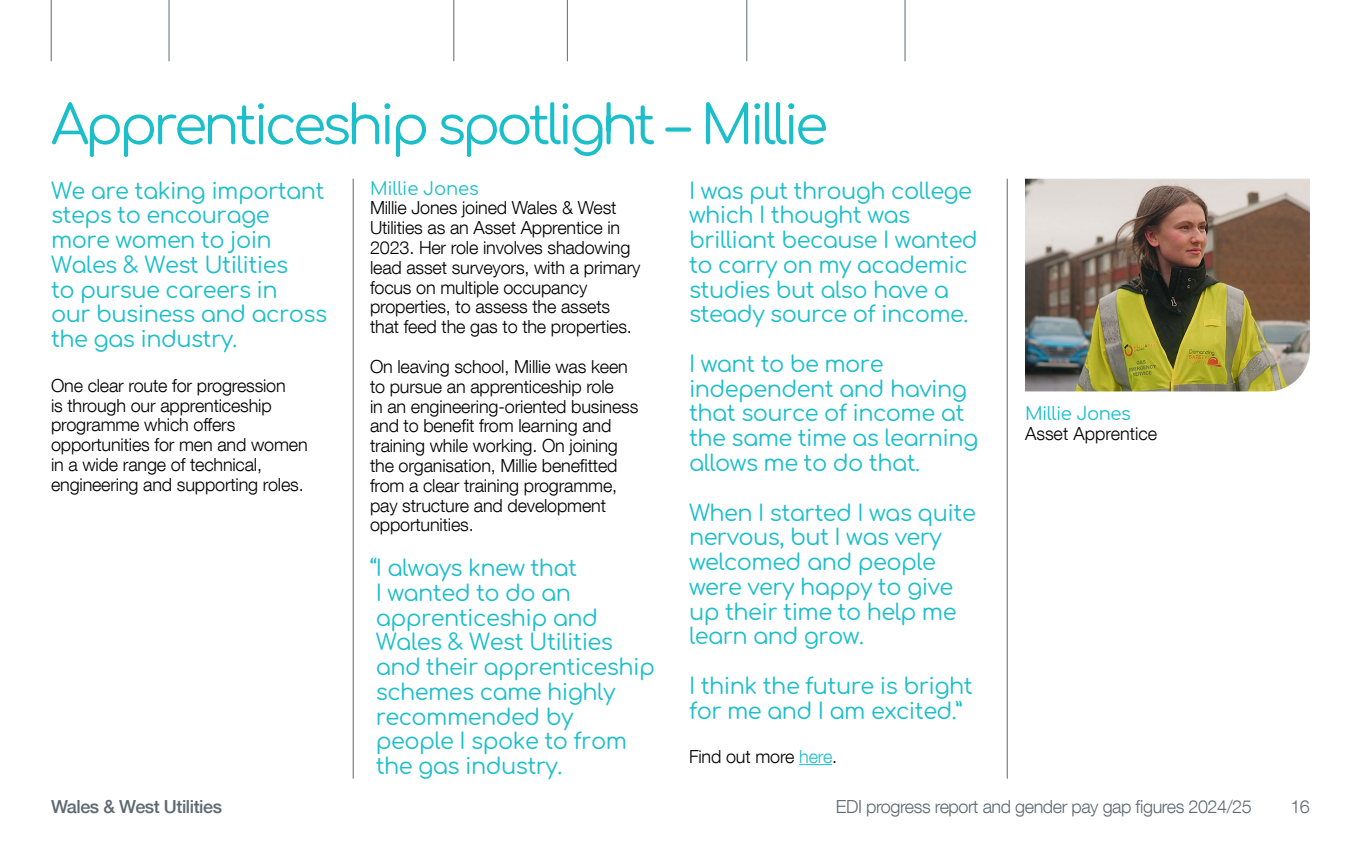
<style>
.page{position:relative;width:1361px;height:851px;background:#fff}
.page>*{position:absolute;margin:0;border:0;box-sizing:border-box;transform-origin:0 0}
.t1{font:54px "Comfortaa";letter-spacing:-.075em;color:#1cbeca}
.t2{font:22.5px/24.8px "Comfortaa";letter-spacing:-.025em;color:#1cbeca}
.t3{font:300 18px/19.8px "Helvetica Neue LT Com";letter-spacing:-.01em;color:#000}
.t4{font:300 18px "Helvetica Neue LT Com";letter-spacing:-.025em;color:#5e6a71}
.t5{font:18px "Comfortaa";letter-spacing:-.015em;color:#1cbeca}
.t6{font:500 18px "Helvetica Neue LT Com";letter-spacing:-.025em;color:#5e6a71}
.s1{color:#1cbeca}
</style>
<div class="page">
<hr style="left:1007px;top:179px;width:1px;height:599px;background:#5e6a71">
<hr style="left:353px;top:179px;width:1px;height:599px;background:#5e6a71">
<hr style="left:799px;top:764px;width:33px;height:1px;background:#1cbeca">
<img style="left:1025px;top:179px;width:285px;height:212px">
<hr style="left:51px;top:0;width:1px;height:61px;background:#5e6a71">
<hr style="left:169px;top:0;width:1px;height:61px;background:#5e6a71">
<hr style="left:453px;top:0;width:1px;height:61px;background:#5e6a71">
<hr style="left:567px;top:0;width:1px;height:61px;background:#5e6a71">
<hr style="left:905px;top:0;width:1px;height:61px;background:#5e6a71">
<hr style="left:746px;top:0;width:1px;height:61px;background:#5e6a71">
<h1 class="t1" style="left:51px;top:76px;width:778px">Apprenticeship spotlight – Millie</h1>
<p class="t2" style="left:51px;top:175px;width:278px">We are taking important steps to encourage more women to join<br>Wales &amp; West Utilities<br>to pursue careers in<br>our business and across the gas industry.</p>
<p class="t3" style="left:51px;top:375px;width:258px">One clear route for progression<br>is through our apprenticeship programme which offers opportunities for men and women in a wide range of technical, engineering and supporting roles.</p>
<p class="t5" style="left:370px;top:172px;width:110px">Millie Jones</p>
<p class="t3" style="left:370px;top:198px;width:272px">Millie Jones joined Wales &amp; West Utilities as an Asset Apprentice in 2023. Her role involves shadowing lead asset surveyors, with a primary focus on multiple occupancy properties, to assess the assets that feed the gas to the properties.</p>
<p class="t3" style="left:370px;top:356px;width:270px">On leaving school, Millie was keen to pursue an apprenticeship role<br>in an engineering-oriented business and to benefit from learning and training while working. On joining the organisation, Millie benefitted from a clear training programme, pay structure and development opportunities.</p>
<p class="t2" style="left:370px;top:552px;width:286px">“I always knew that<br>I wanted to do an apprenticeship and<br>Wales &amp; West Utilities and their apprenticeship schemes came highly recommended by<br>people I spoke to from the gas industry.</p>
<p class="t2" style="left:689px;top:175px;width:290px">I was put through college which I thought was brilliant because I wanted to carry on my academic studies but also have a steady source of income.</p>
<p class="t2" style="left:689px;top:348px;width:291px">I want to be more independent and having that source of income at the same time as learning allows me to do that.</p>
<p class="t2" style="left:689px;top:497px;width:288px">When I started I was quite nervous, but I was very welcomed and people were very happy to give up their time to help me learn and grow.</p>
<p class="t2" style="left:689px;top:670px;width:285px">I think the future is bright for me and I am excited.”</p>
<p class="t3" style="left:689px;top:746px;width:150px">Find out more <span class="s1">here</span>.</p>
<p class="t5" style="left:1025px;top:397px;width:107px">Millie Jones</p>
<p class="t3" style="left:1025px;top:423px;width:134px">Asset Apprentice</p>
<p class="t6" style="left:51px;top:795px;width:172px">Wales &amp; West Utilities</p>
<p class="t4" style="left:836px;top:795px;width:417px">EDI progress report and gender pay gap figures 2024/25</p>
<p class="t4" style="left:1290px;top:795px;width:21px">16</p>
</div>
